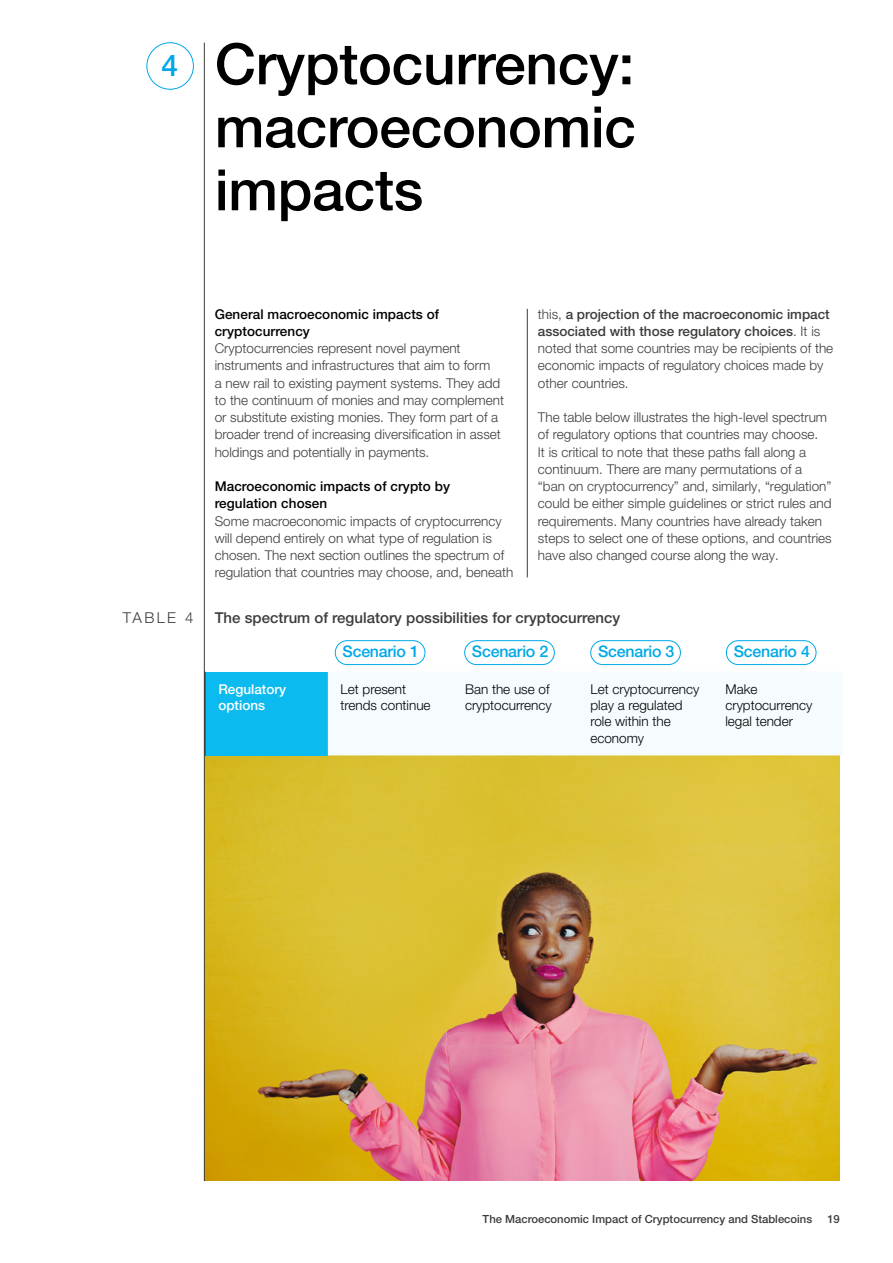
<style>
.page{position:relative;width:893px;height:1263px;background:#fff}
.page>*{position:absolute;margin:0;border:0;box-sizing:border-box;transform-origin:0 0}
.t1{font:500 57px/63px "Helvetica Neue LT Pro";letter-spacing:-.005em;color:#000;text-align:justify}
.t2{font:500 30px "Helvetica Neue LT Pro";color:#00a8e7}
.t3{font:500 16.05px "Helvetica Neue LT Pro";letter-spacing:-.015em;color:#00a8e7}
.t4{font:500 15px "Helvetica Neue LT Pro";color:#3c3c3b}
.t5{font:300 15px "Helvetica Neue LT Pro";letter-spacing:.16em;color:#3c3c3b}
.t6{font:300 13.5px/17.2px "Helvetica Neue LT Pro";color:#3c3c3b}
.t7{font:300 13.5px/16.2px "Helvetica Neue LT Pro";color:#000}
.t8{font:500 13.5px/17.2px "Helvetica Neue LT Pro";letter-spacing:.005em;color:#000}
.t9{font:500 13.5px/16.2px "Helvetica Neue LT Pro";color:#fff}
.t10{font:500 11.25px "Helvetica Neue LT Pro";color:#3c3c3b}
.s1{font-weight:500}
</style>
<div class="page">
<img style="left:205px;top:755px;width:635px;height:426px">
<div style="left:147px;top:43px;width:47px;height:46px;border:1px solid #00a8e7;border-radius:50%"></div>
<hr style="left:204px;top:43px;width:1px;height:1138px;background:#3c3c3b">
<hr style="left:527px;top:309px;width:1px;height:268px;background:#3c3c3b">
<div style="left:206px;top:672px;width:122px;height:83px;background:#0bbbef"></div>
<hr style="left:204px;top:672px;width:2px;height:83px;background:#3c3c3b">
<div style="left:335px;top:640px;width:90px;height:25px;border:1px solid #00a8e7;border-radius:12px"></div>
<div style="left:465px;top:640px;width:89px;height:25px;border:1px solid #00a8e7;border-radius:12px"></div>
<div style="left:591px;top:640px;width:90px;height:25px;border:1px solid #00a8e7;border-radius:12px"></div>
<div style="left:726px;top:640px;width:90px;height:25px;border:1px solid #00a8e7;border-radius:12px"></div>
<h2 class="t2" style="left:161px;top:48px;width:18px">4</h2>
<h1 class="t1" style="left:215px;top:32px;width:423px">Cryptocurrency: macroeconomic impacts</h1>
<p class="t8" style="left:215px;top:305px;width:226px">General macroeconomic impacts of cryptocurrency</p>
<p class="t6" style="left:215px;top:339px;width:291px">Cryptocurrencies represent novel payment instruments and infrastructures that aim to form<br>a new rail to existing payment systems. They add to the continuum of monies and may complement or substitute existing monies. They form part of a broader trend of increasing diversification in asset holdings and potentially in payments.</p>
<p class="t8" style="left:215px;top:477px;width:237px">Macroeconomic impacts of crypto by regulation chosen</p>
<p class="t6" style="left:215px;top:512px;width:300px">Some macroeconomic impacts of cryptocurrency will depend entirely on what type of regulation is chosen. The next section outlines the spectrum of regulation that countries may choose, and, beneath</p>
<p class="t6" style="left:538px;top:305px;width:297px">this, <span class="s1">a projection of the macroeconomic impact associated with those regulatory choices</span>. It is noted that some countries may be recipients of the economic impacts of regulatory choices made by other countries.</p>
<p class="t6" style="left:538px;top:408px;width:295px">The table below illustrates the high-level spectrum of regulatory options that countries may choose.<br>It is critical to note that these paths fall along a continuum. There are many permutations of a “ban on cryptocurrency” and, similarly, “regulation” could be either simple guidelines or strict rules and requirements. Many countries have already taken steps to select one of these options, and countries have also changed course along the way.</p>
<p class="t5" style="left:123px;top:608px;width:72px">TABLE 4</p>
<p class="t4" style="left:215px;top:608px;width:407px">The spectrum of regulatory possibilities for cryptocurrency</p>
<p class="t3" style="left:343px;top:642px;width:78px">Scenario 1</p>
<p class="t3" style="left:472px;top:642px;width:78px">Scenario 2</p>
<p class="t3" style="left:598px;top:642px;width:78px">Scenario 3</p>
<p class="t3" style="left:734px;top:642px;width:78px">Scenario 4</p>
<p class="t9" style="left:218px;top:681px;width:69px">Regulatory options</p>
<p class="t7" style="left:341px;top:681px;width:92px">Let present trends continue</p>
<p class="t7" style="left:465px;top:681px;width:88px">Ban the use of cryptocurrency</p>
<p class="t7" style="left:590px;top:681px;width:110px">Let cryptocurrency play a regulated role within the economy</p>
<p class="t7" style="left:725px;top:681px;width:88px">Make cryptocurrency legal tender</p>
<p class="t10" style="left:483px;top:1212px;width:331px">The Macroeconomic Impact of Cryptocurrency and Stablecoins</p>
<p class="t10" style="left:827px;top:1212px;width:14px">19</p>
</div>
